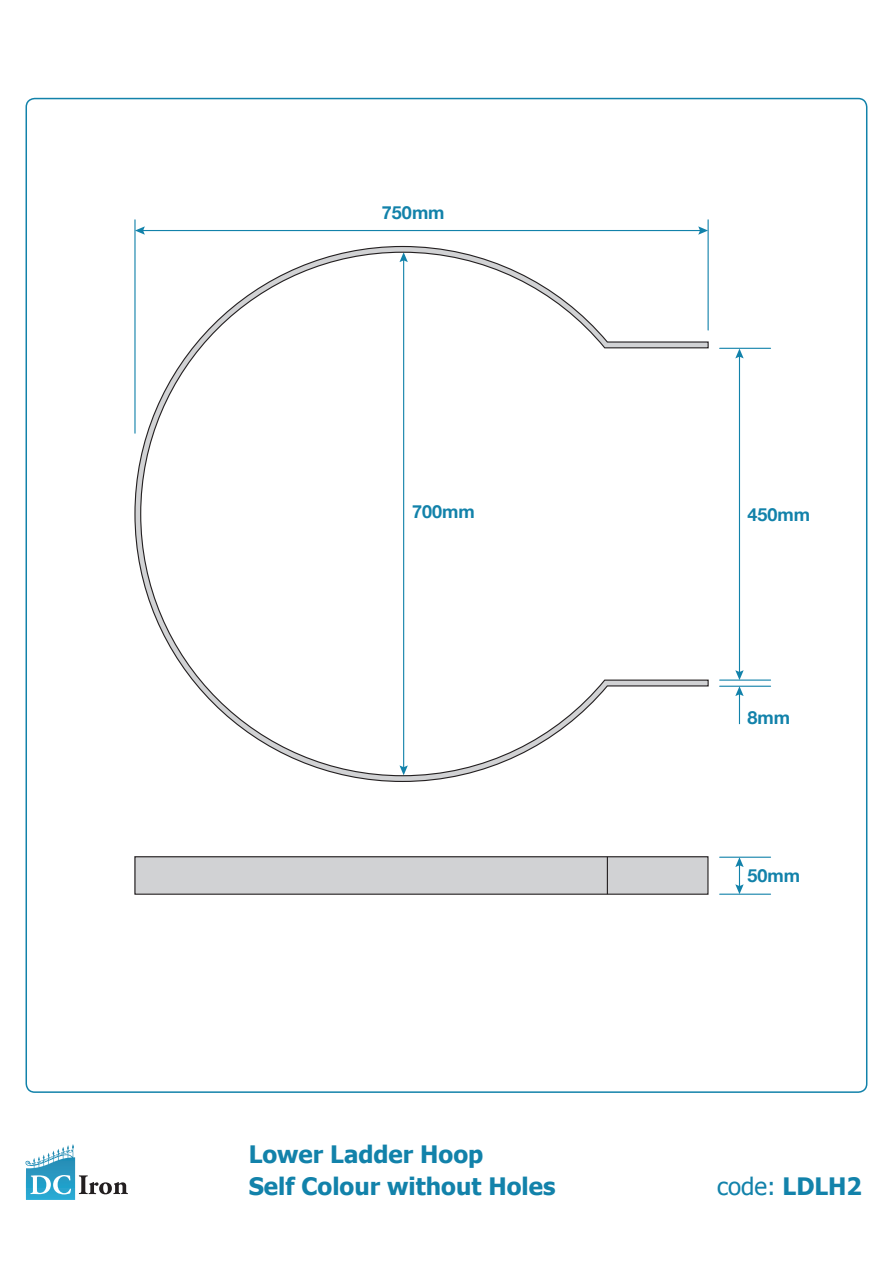
<style>
.page{position:relative;width:893px;height:1263px;background:#fff}
.page>*{position:absolute;margin:0;border:0;box-sizing:border-box;transform-origin:0 0}
.Product_Name{font:700 24px/31.5px "Tahoma";color:#1282aa}
.Product_Name-2{font:24px "Tahoma";color:#1282aa}
.t1{font:700 18px "Helvetica Neue";color:#1282aa}
.s1{font-weight:700}
</style>
<div class="page">
<div style="left:135px;top:857px;width:573px;height:37px;background:#d1d2d4"></div>
<div style="left:134px;top:856px;width:574px;height:39px;border:1px solid #231f20"></div>
<svg style="left:735px;top:858px;width:9px;height:36px"></svg>
<hr style="left:739px;top:355px;width:1px;height:318px;background:#1282aa">
<svg style="left:735px;top:670px;width:9px;height:9px"></svg>
<svg style="left:735px;top:349px;width:9px;height:9px"></svg>
<hr style="left:739px;top:693px;width:1px;height:31px;background:#1282aa">
<svg style="left:735px;top:687px;width:9px;height:9px"></svg>
<hr style="left:720px;top:348px;width:50px;height:1px;background:#1282aa">
<hr style="left:720px;top:679px;width:50px;height:2px;background:#1282aa">
<hr style="left:720px;top:686px;width:50px;height:1px;background:#1282aa">
<hr style="left:720px;top:857px;width:50px;height:1px;background:#1282aa">
<hr style="left:720px;top:894px;width:50px;height:1px;background:#1282aa">
<svg style="left:134px;top:245px;width:575px;height:537px"></svg>
<hr style="left:607px;top:857px;width:1px;height:37px;background:#231f20">
<hr style="left:142px;top:230px;width:559px;height:1px;background:#1282aa">
<svg style="left:698px;top:226px;width:10px;height:9px"></svg>
<svg style="left:136px;top:226px;width:9px;height:9px"></svg>
<hr style="left:134px;top:220px;width:2px;height:213px;background:#1282aa">
<hr style="left:708px;top:220px;width:1px;height:110px;background:#1282aa">
<svg style="left:38px;top:1144px;width:35px;height:19px"></svg>
<svg style="left:30px;top:1175px;width:41px;height:19px"></svg>
<svg style="left:79px;top:1175px;width:49px;height:19px"></svg>
<p class="t1" style="left:382px;top:199px;width:64px">750mm</p>
<p class="t1" style="left:412px;top:498px;width:64px">700mm</p>
<p class="Product_Name" style="left:249px;top:1137px;width:308px">Lower Ladder Hoop<br>Self Colour without Holes</p>
<p class="t1" style="left:748px;top:501px;width:64px">450mm</p>
<p class="t1" style="left:748px;top:703px;width:44px">8mm</p>
<p class="t1" style="left:748px;top:861px;width:54px">50mm</p>
<p class="Product_Name-2" style="left:717px;top:1170px;width:146px">code: <span class="s1">LDLH2</span></p>
</div>
